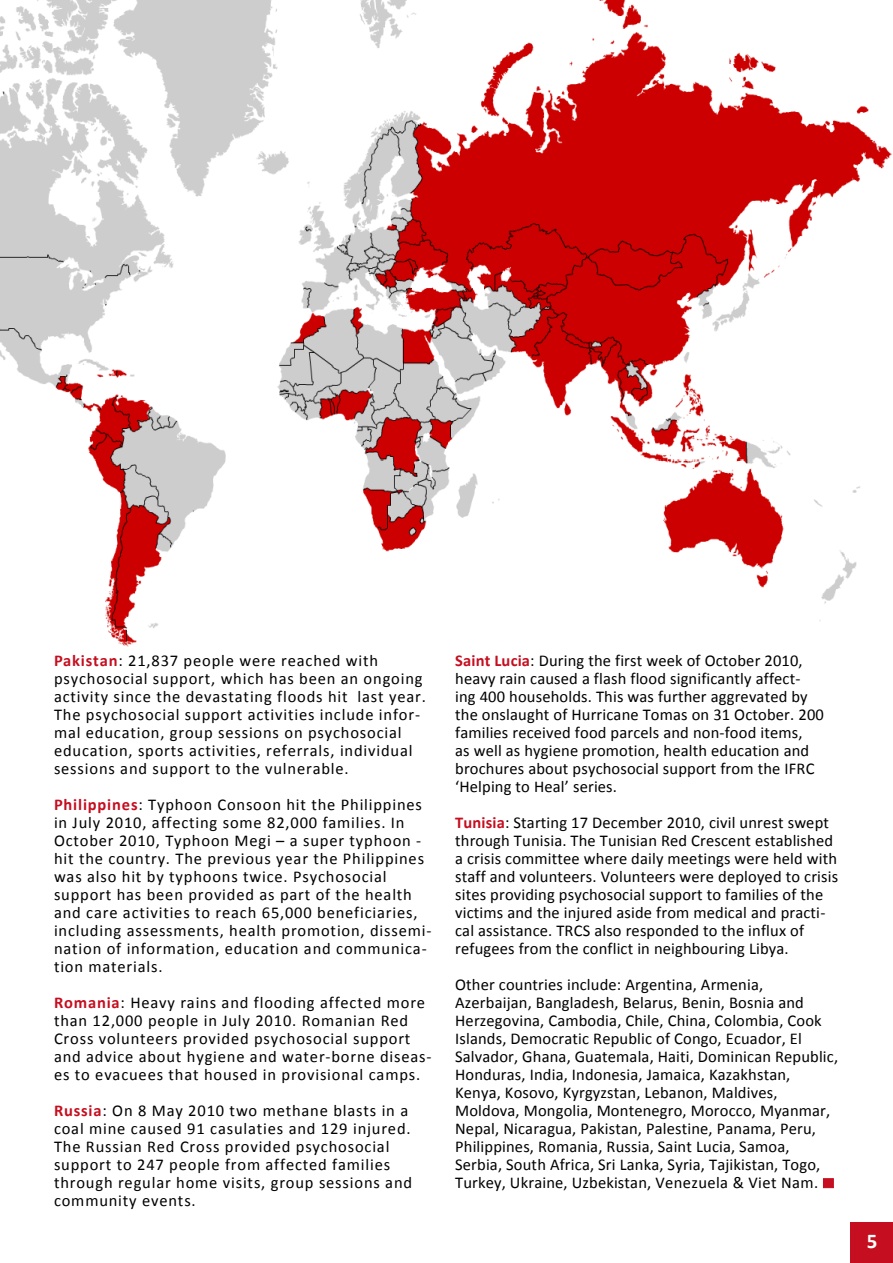
<style>
.page{position:relative;width:893px;height:1263px;background:#fff}
.page>*{position:absolute;margin:0;border:0;box-sizing:border-box;transform-origin:0 0}
.t1{font:700 21px "Calibri";color:#fff}
.t2{font:16.5px/18px "Calibri";letter-spacing:.01em;color:#000}
.t3{font:16.5px/18px "Calibri";letter-spacing:.05em;color:#000}
.s1{font-weight:700;color:#c50e1f}
</style>
<div class="page">
<div style="left:851px;top:1222px;width:42px;height:41px;background:#c50e1f"></div>
<img style="left:0;top:0;width:892px;height:647px">
<div style="left:823px;top:1178px;width:11px;height:10px;background:#c50e1f;border:1px solid #c50e1f"></div>
<p class="t3" style="left:54px;top:652px;width:373px"><span class="s1">Pakistan</span>: 21,837 people were reached with psychosocial support, which has been an ongoing activity since the devastating floods hit last year.<br>The psychosocial support activities include infor&shy;mal education, group sessions on psychosocial education, sports activities, referrals, individual sessions and support to the vulnerable.</p>
<p class="t3" style="left:54px;top:796px;width:379px"><span class="s1">Philippines</span>: Typhoon Consoon hit the Philippines in July 2010, affecting some 82,000 families. In October 2010, Typhoon Megi – a super typhoon - hit the country. The previous year the Philippines was also hit by typhoons twice. Psychosocial support has been provided as part of the health and care activities to reach 65,000 beneficiaries, including assessments, health promotion, dissemi&shy;nation of information, education and communica&shy;tion materials.</p>
<p class="t3" style="left:54px;top:994px;width:379px"><span class="s1">Romania</span>: Heavy rains and flooding affected more than 12,000 people in July 2010. Romanian Red Cross volunteers provided psychosocial support and advice about hygiene and water-borne diseas&shy;es to evacuees that housed in provisional camps.</p>
<p class="t3" style="left:54px;top:1102px;width:360px"><span class="s1">Russia</span>: On 8 May 2010 two methane blasts in a coal mine caused 91 casulaties and 129 injured.<br>The Russian Red Cross provided psychosocial support to 247 people from affected families through regular home visits, group sessions and community events.</p>
<p class="t2" style="left:455px;top:652px;width:370px"><span class="s1">Saint Lucia</span>: During the first week of October 2010, heavy rain caused a flash flood significantly affect&shy;ing 400 households. This was further aggrevated by the onslaught of Hurricane Tomas on 31 October. 200 families received food parcels and non-food items,<br>as well as hygiene promotion, health education and brochures about psychosocial support from the IFRC ‘Helping to Heal’ series.</p>
<p class="t2" style="left:455px;top:814px;width:385px"><span class="s1">Tunisia</span>: Starting 17 December 2010, civil unrest swept through Tunisia. The Tunisian Red Crescent established a crisis committee where daily meetings were held with staff and volunteers. Volunteers were deployed to crisis sites providing psychosocial support to families of the victims and the injured aside from medical and practi&shy;cal assistance. TRCS also responded to the influx of refugees from the conflict in neighbouring Libya.</p>
<p class="t2" style="left:455px;top:976px;width:384px">Other countries include: Argentina, Armenia, Azerbaijan, Bangladesh, Belarus, Benin, Bosnia and Herzegovina, Cambodia, Chile, China, Colombia, Cook Islands, Democratic Republic of Congo, Ecuador, El Salvador, Ghana, Guatemala, Haiti, Dominican Republic, Honduras, India, Indonesia, Jamaica, Kazakhstan, Kenya, Kosovo, Kyrgyzstan, Lebanon, Maldives, Moldova, Mongolia, Montenegro, Morocco, Myanmar, Nepal, Nicaragua, Pakistan, Palestine, Panama, Peru, Philippines, Romania, Russia, Saint Lucia, Samoa, Serbia, South Africa, Sri Lanka, Syria, Tajikistan, Togo, Turkey, Ukraine, Uzbekistan, Venezuela &amp; Viet Nam.</p>
<p class="t1" style="left:867px;top:1228px;width:12px">5</p>
</div>
